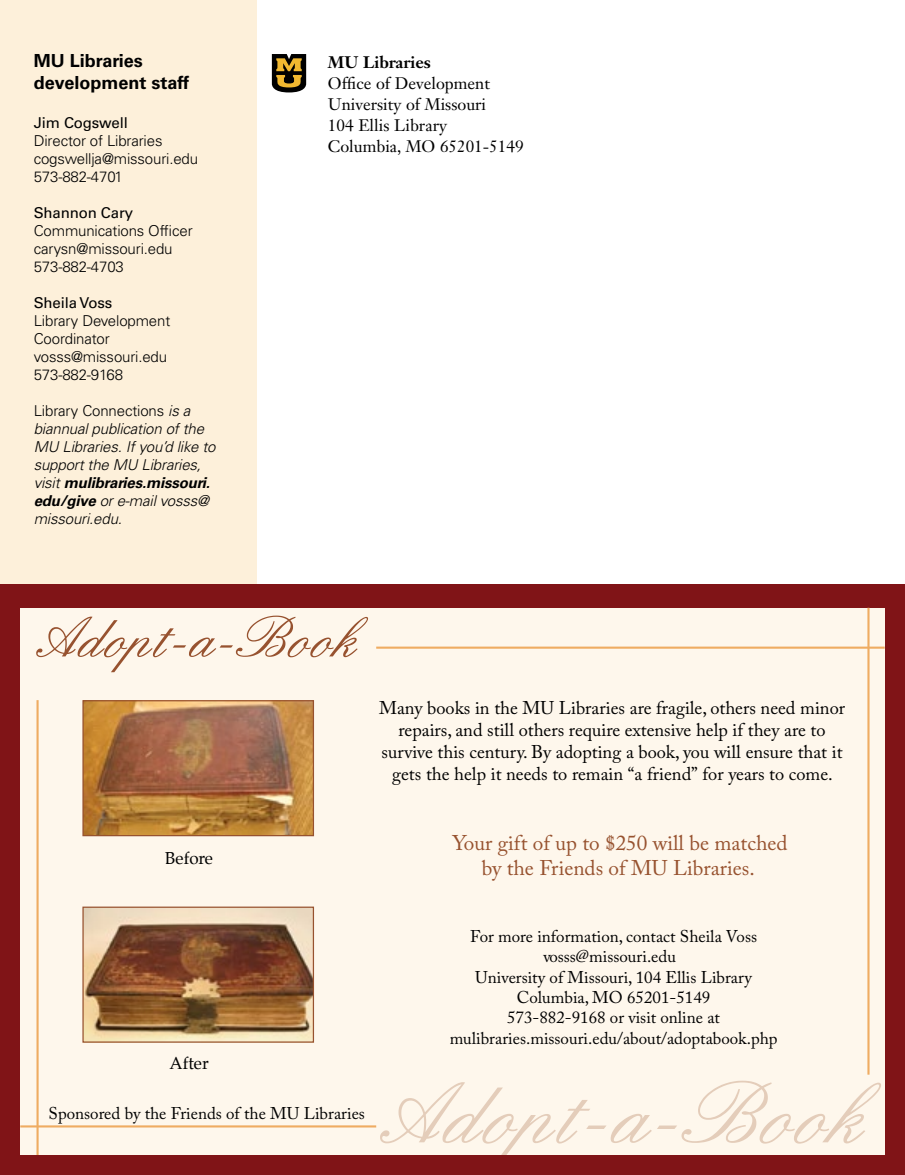
<style>
.page{position:relative;width:905px;height:1175px;background:#fff}
.page>*{position:absolute;margin:0;border:0;box-sizing:border-box;transform-origin:0 0}
.t1{font:93.75px "English";color:#e4cdba}
.t2{font:62.1px "English";color:#97522f}
.t3{font:21.15px/25.3px "Adobe Caslon Pro";color:#97522f;text-align:center}
.t4{font:18.3px/22px "Adobe Caslon Pro";color:#000;text-align:center}
.t5{font:700 18px/21.6px "Univers LT Std";color:#000}
.t6{font:16.95px/20.4px "Adobe Caslon Pro";color:#000;text-align:center}
.t7{font:16.95px "Palatino";color:#000}
.t8{font:16.5px/21px "Janson Text LT Std";color:#000}
.t9{font:700 16.5px "Janson Text LT Std";color:#000}
.t10{font:300 15px/18px "Univers LT Std";letter-spacing:-.01em;color:#000}
.t11{font:italic 300 15px/18px "Univers LT Std";letter-spacing:-.01em;color:#000}
.t12{font:15px "Univers LT Std";letter-spacing:-.01em;color:#000}
.s1{font-style:normal}
.s2{font-weight:700}
</style>
<div class="page">
<div style="left:0;top:0;width:256px;height:595px;background:#fdf0da"></div>
<div style="left:0;top:584px;width:904px;height:590px;background:#801417"></div>
<svg style="left:272px;top:54px;width:34px;height:38px"></svg>
<div style="left:20px;top:608px;width:864px;height:546px;background:#fef7ec"></div>
<img style="left:84px;top:908px;width:228px;height:132px">
<div style="left:82px;top:906px;width:232px;height:136px;border:1px solid #97522f"></div>
<img style="left:84px;top:702px;width:228px;height:132px">
<div style="left:82px;top:700px;width:232px;height:136px;border:1px solid #97522f"></div>
<hr style="left:376px;top:646px;width:508px;height:2px;background:#efac62">
<hr style="left:20px;top:1125px;width:356px;height:2px;background:#efac62">
<hr style="left:36px;top:700px;width:3px;height:454px;background:#efac62">
<hr style="left:867px;top:608px;width:2px;height:466px;background:#efac62">
<p class="t5" style="left:34px;top:50px;width:157px">MU Libraries development staff</p>
<p class="t12" style="left:34px;top:114px;width:96px">Jim Cogswell</p>
<p class="t10" style="left:34px;top:132px;width:166px">Director of Libraries cogswellja@missouri.edu<br>573-882-4701</p>
<p class="t12" style="left:34px;top:204px;width:101px">Shannon Cary</p>
<p class="t10" style="left:34px;top:222px;width:160px">Communications Officer carysn@missouri.edu<br>573-882-4703</p>
<p class="t12" style="left:34px;top:294px;width:80px">Sheila Voss</p>
<p class="t10" style="left:34px;top:312px;width:138px">Library Development<br>Coordinator vosss@missouri.edu<br>573-882-9168</p>
<p class="t11" style="left:34px;top:402px;width:183px"><span class="s1">Library Connections</span> is a biannual publication of the<br>MU Libraries. If you’d like to support the MU Libraries, visit <span class="s2">mulibraries.missouri. edu/give</span> or e-mail vosss@ missouri.edu.</p>
<p class="t9" style="left:328px;top:52px;width:105px">MU Libraries</p>
<p class="t8" style="left:328px;top:73px;width:197px">Office of Development<br>University of Missouri<br>104 Ellis Library<br>Columbia, MO 65201-5149</p>
<h2 class="t2" style="left:48px;top:604px;width:321px">Adopt-a-Book</h2>
<p class="t4" style="left:379px;top:697px;width:467px">Many books in the MU Libraries are fragile, others need minor repairs, and still others require extensive help if they are to survive this century. By adopting a book, you will ensure that it gets the help it needs to remain “a friend” for years to come.</p>
<p class="t7" style="left:165px;top:844px;width:49px">Before</p>
<p class="t3" style="left:452px;top:829px;width:337px">Your gift of up to $250 will be matched by the Friends of MU Libraries.</p>
<p class="t7" style="left:169px;top:1049px;width:41px">After</p>
<p class="t6" style="left:49px;top:1103px;width:318px">Sponsored by the Friends of the MU Libraries</p>
<p class="t6" style="left:450px;top:926px;width:329px">For more information, contact Sheila Voss vosss@missouri.edu<br>University of Missouri, 104 Ellis Library Columbia, MO 65201-5149<br>573-882-9168 or visit online at mulibraries.missouri.edu/about/adoptabook.php</p>
<h1 class="t1" style="left:397px;top:1063px;width:484px">Adopt-a-Book</h1>
</div>
